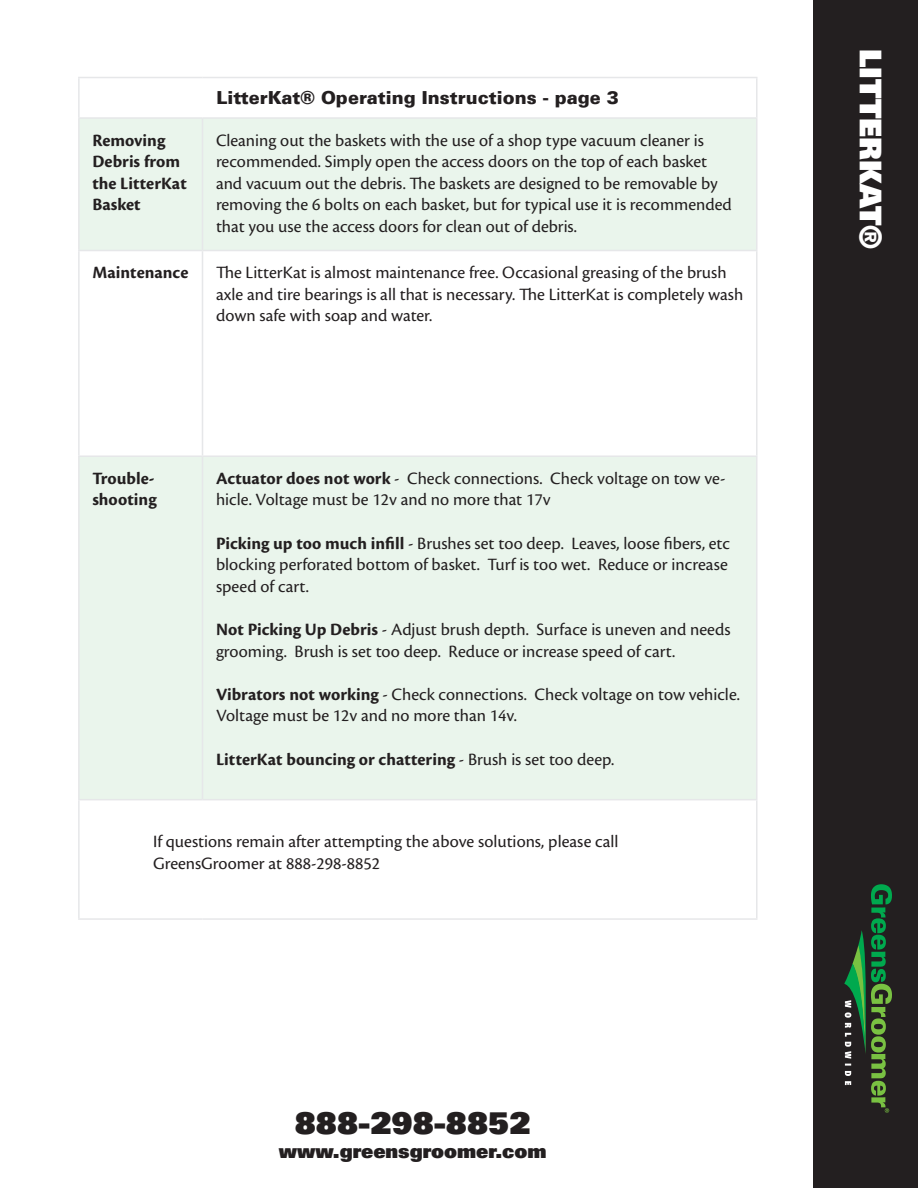
<style>
.page{position:relative;width:918px;height:1188px;background:#fff}
.page>*{position:absolute;margin:0;border:0;box-sizing:border-box;transform-origin:0 0}
.t1{font:30px "Univers LT Std X Black";color:#231f20}
.t2{font:30px "Univers LT Std X Black";color:#fff}
.t3{font:19.5px "Univers LT Std X Black";color:#231f20}
.t4{font:18px/21.6px "Cronos Pro";color:#231f20}
.t5{font:700 18px/21.6px "Cronos Pro";color:#231f20}
.t6{font:900 18px "Univers LT";color:#231f20}
.s1{font-weight:700}
.s2{font-weight:400}
</style>
<div class="page">
<div style="left:814px;top:0;width:104px;height:1188px;background:#231f20"></div>
<svg style="left:844px;top:884px;width:48px;height:229px"></svg>
<svg style="left:80px;top:119px;width:676px;height:680px;fill:#eaf5ec"></svg>
<hr style="left:78px;top:77px;width:125px;height:1px;background:#e6e7e9">
<hr style="left:78px;top:78px;width:2px;height:39px;background:#e6e7e9">
<hr style="left:202px;top:77px;width:556px;height:1px;background:#e6e7e9">
<hr style="left:756px;top:78px;width:2px;height:39px;background:#e6e7e9">
<hr style="left:78px;top:117px;width:125px;height:2px;background:#e6e7e9">
<hr style="left:202px;top:117px;width:556px;height:2px;background:#e6e7e9">
<hr style="left:78px;top:119px;width:2px;height:131px;background:#e6e7e9">
<hr style="left:202px;top:119px;width:1px;height:131px;background:#e6e7e9">
<hr style="left:756px;top:119px;width:2px;height:131px;background:#e6e7e9">
<hr style="left:78px;top:250px;width:125px;height:1px;background:#e6e7e9">
<hr style="left:78px;top:251px;width:2px;height:204px;background:#e6e7e9">
<hr style="left:202px;top:250px;width:556px;height:1px;background:#e6e7e9">
<hr style="left:202px;top:251px;width:1px;height:204px;background:#e6e7e9">
<hr style="left:756px;top:251px;width:2px;height:204px;background:#e6e7e9">
<hr style="left:78px;top:455px;width:125px;height:2px;background:#e6e7e9">
<hr style="left:78px;top:457px;width:2px;height:342px;background:#e6e7e9">
<hr style="left:202px;top:455px;width:556px;height:2px;background:#e6e7e9">
<hr style="left:202px;top:457px;width:1px;height:342px;background:#e6e7e9">
<hr style="left:756px;top:457px;width:2px;height:342px;background:#e6e7e9">
<hr style="left:78px;top:799px;width:125px;height:1px;background:#e6e7e9">
<hr style="left:78px;top:800px;width:2px;height:118px;background:#e6e7e9">
<hr style="left:202px;top:799px;width:556px;height:1px;background:#e6e7e9">
<hr style="left:756px;top:800px;width:2px;height:118px;background:#e6e7e9">
<hr style="left:78px;top:918px;width:125px;height:2px;background:#e6e7e9">
<hr style="left:202px;top:918px;width:556px;height:2px;background:#e6e7e9">
<p class="t6" style="left:217px;top:86px;width:404px">LitterKat® Operating Instructions - page 3</p>
<p class="t5" style="left:92px;top:129px;width:96px">Removing<br>Debris from the LitterKat<br>Basket</p>
<p class="t4" style="left:216px;top:129px;width:517px">Cleaning out the baskets with the use of a shop type vacuum cleaner is recommended. Simply open the access doors on the top of each basket and vacuum out the debris. The baskets are designed to be removable by removing the 6 bolts on each basket, but for typical use it is recommended that you use the access doors for clean out of debris.</p>
<p class="t5" style="left:92px;top:262px;width:98px">Maintenance</p>
<p class="t4" style="left:216px;top:262px;width:529px">The LitterKat is almost maintenance free. Occasional greasing of the brush axle and tire bearings is all that is necessary. The LitterKat is completely wash down safe with soap and water.</p>
<p class="t5" style="left:92px;top:468px;width:66px">Trouble&shy;shooting</p>
<p class="t4" style="left:216px;top:467px;width:511px"><span class="s1">Actuator does not work</span> - Check connections. Check voltage on tow ve&shy;hicle. Voltage must be 12v and no more that 17v</p>
<p class="t4" style="left:216px;top:532px;width:516px"><span class="s1">Picking up too much infill</span> - Brushes set too deep. Leaves, loose fibers, etc blocking perforated bottom of basket. Turf is too wet. Reduce or increase speed of cart.</p>
<p class="t4" style="left:216px;top:619px;width:516px"><span class="s1">Not Picking Up Debris</span> - Adjust brush depth. Surface is uneven and needs grooming. Brush is set too deep. Reduce or increase speed of cart.</p>
<p class="t4" style="left:216px;top:683px;width:526px"><span class="s1">Vibrators not working</span> - Check connections. Check voltage on tow vehicle.<br>Voltage must be 12v and no more than 14v.</p>
<p class="t5" style="left:216px;top:748px;width:400px">LitterKat bouncing or chattering <span class="s2">- Brush is set too deep.</span></p>
<p class="t4" style="left:153px;top:831px;width:467px">If questions remain after attempting the above solutions, please call<br>GreensGroomer at 888-298-8852</p>
<p class="t1" style="left:295px;top:1104px;width:237px">888-298-8852</p>
<p class="t3" style="left:279px;top:1138px;width:269px">www.greensgroomer.com</p>
<p class="t2" style="left:890px;top:49px;width:202px;rotate:90deg">LITTERKAT®</p>
</div>
